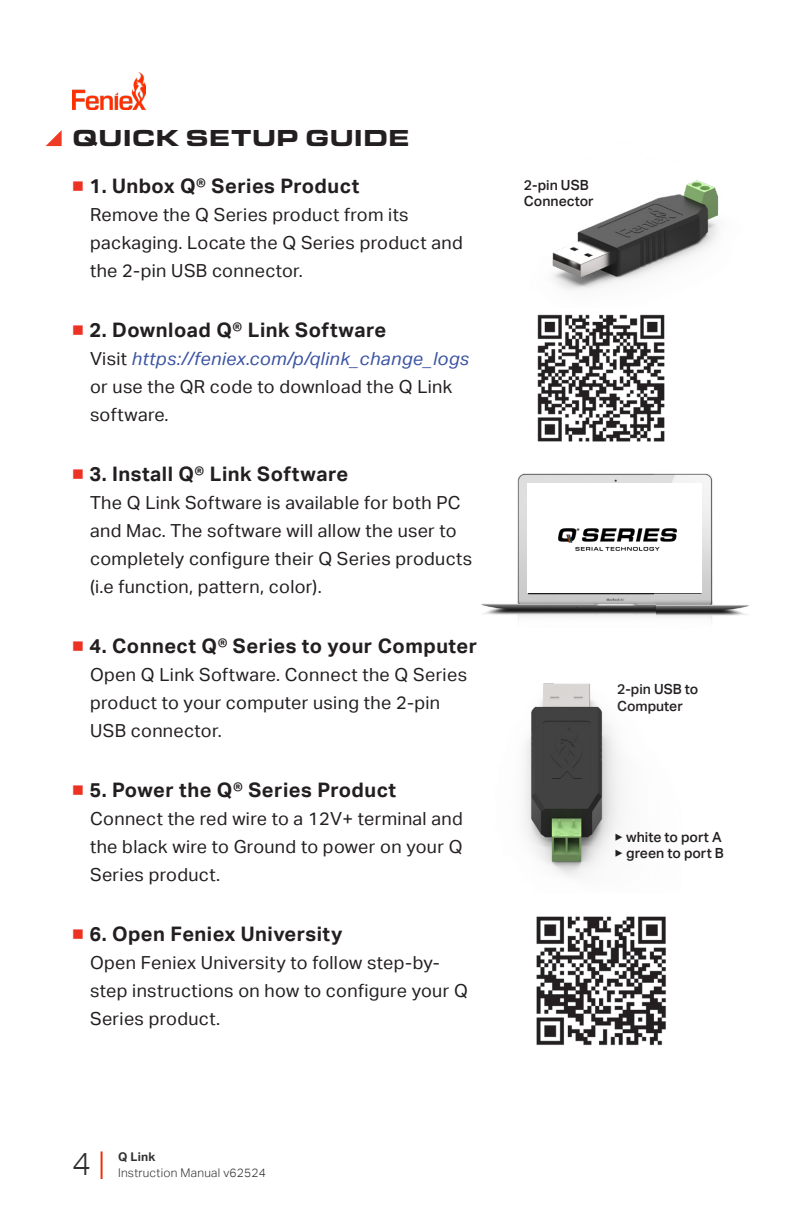
<style>
.page{position:relative;width:792px;height:1224px;background:#fff}
.page>*{position:absolute;margin:0;border:0;box-sizing:border-box;transform-origin:0 0}
.t1{font:300 32px "Aktiv Grotesk";color:#312f30}
.t2{font:900 24px "Eurostile Ext";color:#231f20}
.t3{font:700 20px "Aktiv Grotesk";letter-spacing:.025em;color:#231f20}
.t4{font:18px/28px "Aktiv Grotesk";letter-spacing:.02em;color:#231f20}
.t5{font:500 14px "Aktiv Grotesk";color:#231f20}
.t6{font:300 12px "Aktiv Grotesk";letter-spacing:.02em;color:#312f30}
.t7{font:700 12px "Aktiv Grotesk";color:#312f30}
.s1{color:#eb3223}
.s2{font-style:italic;color:#3a53a3}
.s3{font-weight:700}
.s4{color:#ea3000}
</style>
<div class="page">
<img style="left:72px;top:72px;width:73px;height:37px">
<img style="left:481px;top:473px;width:268px;height:148px">
<img style="left:552px;top:180px;width:167px;height:110px">
<img style="left:524px;top:683px;width:96px;height:194px">
<svg style="left:46px;top:130px;width:16px;height:16px"></svg>
<img style="left:536px;top:916px;width:130px;height:130px">
<div style="left:528px;top:484px;width:174px;height:109px;background:#fff"></div>
<img style="left:537px;top:314px;width:128px;height:128px">
<img style="left:558px;top:529px;width:118px;height:21px">
<p class="t2" style="left:72px;top:120px;width:339px">QUICK SETUP GUIDE</p>
<p class="t3" style="left:72px;top:175px;width:289px"><span class="s1">■</span> 1. Unbox Q® Series Product</p>
<p class="t4" style="left:90px;top:201px;width:374px">Remove the Q Series product from its packaging. Locate the Q Series product and the 2-pin USB connector.</p>
<p class="t3" style="left:72px;top:319px;width:316px"><span class="s1">■</span> 2. Download Q® Link Software</p>
<p class="t4" style="left:90px;top:345px;width:381px">Visit <span class="s2">https://feniex.com/p/qlink_change_logs </span>or use the QR code to download the Q Link software.</p>
<p class="t3" style="left:72px;top:463px;width:278px"><span class="s1">■</span> 3. Install Q® Link Software</p>
<p class="t4" style="left:90px;top:489px;width:384px">The Q Link Software is available for both PC and Mac. The software will allow the user to completely configure their Q Series products (i.e function, pattern, color).</p>
<p class="t3" style="left:72px;top:635px;width:407px"><span class="s1">■</span> 4. Connect Q® Series to your Computer</p>
<p class="t4" style="left:90px;top:661px;width:378px">Open Q Link Software. Connect the Q Series product to your computer using the 2-pin<br>USB connector.</p>
<p class="t3" style="left:72px;top:779px;width:326px"><span class="s1">■</span> 5. Power the Q® Series Product</p>
<p class="t4" style="left:90px;top:805px;width:374px;text-align:justify">Connect the red wire to a 12V+ terminal and the black wire to Ground to power on your Q Series product.</p>
<p class="t3" style="left:72px;top:923px;width:272px"><span class="s1">■</span> 6. Open Feniex University</p>
<p class="t4" style="left:90px;top:949px;width:379px">Open Feniex University to follow step-by&shy;step instructions on how to configure your Q<br>Series product.</p>
<p class="t5" style="left:524px;top:177px;width:66px">2-pin USB</p>
<p class="t5" style="left:524px;top:193px;width:71px">Connector</p>
<p class="t5" style="left:617px;top:681px;width:83px">2-pin USB to</p>
<p class="t5" style="left:617px;top:698px;width:67px">Computer</p>
<p class="t5" style="left:615px;top:829px;width:108px"><span class="s3">▶</span> white to port A</p>
<p class="t5" style="left:615px;top:845px;width:111px"><span class="s3">▶</span> green to port B</p>
<h1 class="t1" style="left:72px;top:1145px;width:34px">4<span class="s4">|</span></h1>
<p class="t7" style="left:118px;top:1149px;width:39px">Q Link</p>
<p class="t6" style="left:118px;top:1165px;width:149px">Instruction Manual v62524</p>
</div>
